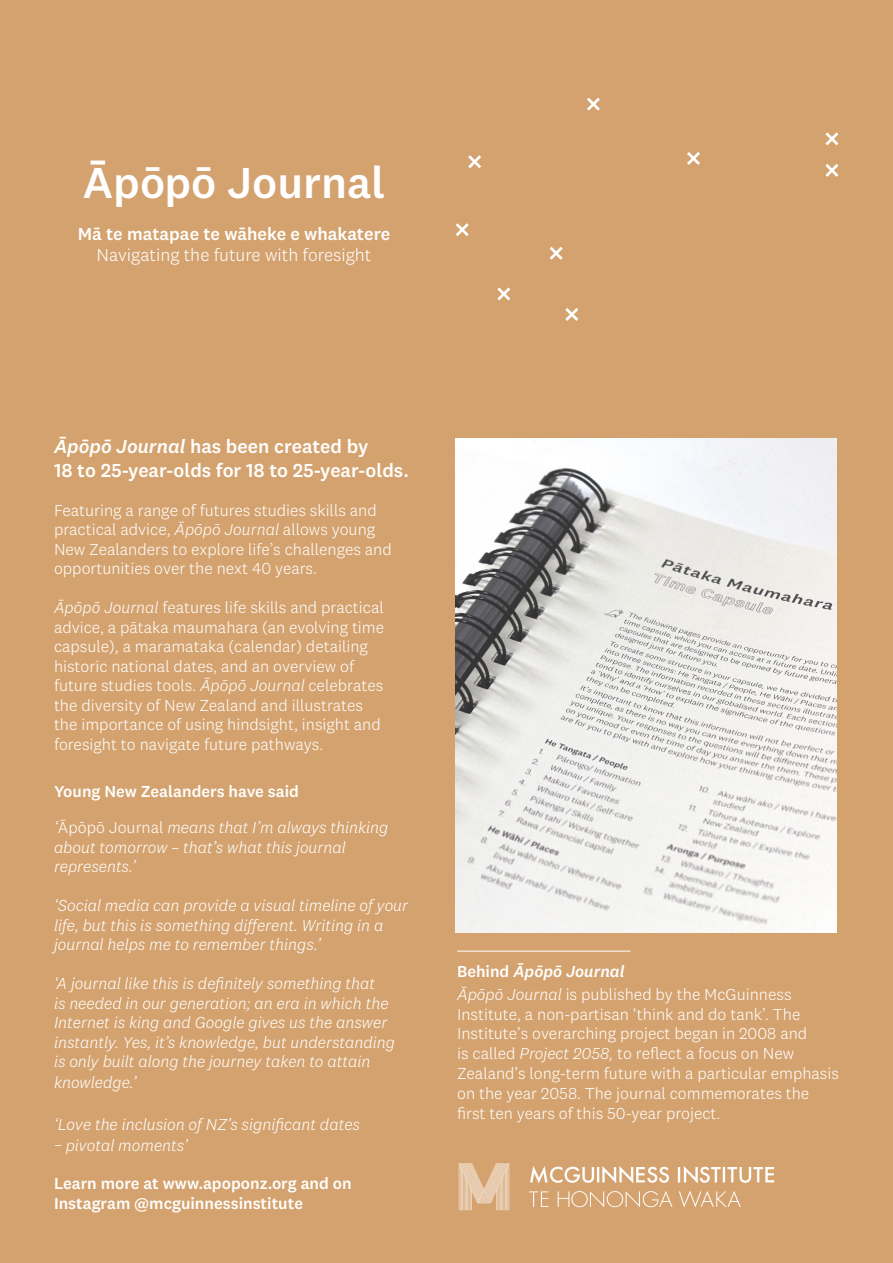
<style>
.page{position:relative;width:893px;height:1263px;background:#d4a26e}
.page>*{position:absolute;margin:0;border:0;box-sizing:border-box;transform-origin:0 0}
.t1{font:500 45px "National 2";color:#fff}
.t2{font:500 19.5px/23.4px "National 2";color:#fff}
.t3{font:300 18px "National 2";color:#fff}
.t4{font:500 18px "National 2";color:#fff}
.t5{font:300 16.5px/19.5px "National 2";color:#fff}
.t6{font:italic 300 16.5px/19.5px "National 2";color:#fff}
.t7{font:500 16.5px/19.5px "National 2";color:#fff}
.t8{font:italic 500 16.5px "National 2";color:#fff}
.s1{font-style:italic}
.s2{font-style:normal}
</style>
<div class="page">
<hr style="left:457px;top:951px;width:173px;height:1px;background:#fff">
<img style="left:455px;top:438px;width:382px;height:494px">
<svg style="left:587px;top:97px;width:13px;height:14px"></svg>
<svg style="left:468px;top:155px;width:13px;height:13px"></svg>
<svg style="left:455px;top:223px;width:14px;height:13px"></svg>
<svg style="left:549px;top:247px;width:14px;height:13px"></svg>
<svg style="left:497px;top:287px;width:14px;height:14px"></svg>
<svg style="left:565px;top:308px;width:14px;height:13px"></svg>
<svg style="left:825px;top:132px;width:14px;height:14px"></svg>
<svg style="left:825px;top:164px;width:14px;height:13px"></svg>
<svg style="left:687px;top:152px;width:13px;height:13px"></svg>
<img style="left:458px;top:1163px;width:317px;height:48px">
<p class="t1" style="left:83px;top:155px;width:304px">Āpōpō Journal</p>
<p class="t4" style="left:78px;top:223px;width:314px">Mā te matapae te wāheke e whakatere</p>
<p class="t3" style="left:96px;top:245px;width:276px">Navigating the future with foresight</p>
<p class="t2" style="left:54px;top:435px;width:356px"><span class="s1">Āpōpō Journal</span> has been created by<br>18 to 25-year-olds for 18 to 25-year-olds.</p>
<p class="t5" style="left:54px;top:500px;width:339px">Featuring a range of futures studies skills and practical advice, <span class="s1">Āpōpō Journal</span> allows young New Zealanders to explore life’s challenges and opportunities over the next 40 years.</p>
<p class="t5" style="left:54px;top:598px;width:332px"><span class="s1">Āpōpō Journal</span> features life skills and practical advice, a pātaka maumahara (an evolving time capsule), a maramataka (calendar) detailing historic national dates, and an overview of future studies tools. <span class="s1">Āpōpō Journal</span> celebrates the diversity of New Zealand and illustrates the importance of using hindsight, insight and foresight to navigate future pathways.</p>
<p class="t7" style="left:54px;top:782px;width:246px">Young New Zealanders have said</p>
<p class="t6" style="left:54px;top:818px;width:336px">‘<span class="s2">Āpōpō Journal</span> means that I’m always thinking about tomorrow – that’s what this journal represents.’</p>
<p class="t6" style="left:54px;top:896px;width:356px">‘Social media can provide a visual timeline of your life, but this is something different. Writing in a journal helps me to remember things.’</p>
<p class="t6" style="left:54px;top:974px;width:343px">‘A journal like this is definitely something that<br>is needed in our generation; an era in which the Internet is king and Google gives us the answer instantly. Yes, it’s knowledge, but understanding is only built along the journey taken to attain</p>
<p class="t6" style="left:54px;top:1073px;width:84px">knowledge.’</p>
<p class="t6" style="left:54px;top:1115px;width:308px">‘Love the inclusion of NZ’s significant dates</p>
<p class="t6" style="left:54px;top:1136px;width:136px">– pivotal moments’</p>
<p class="t7" style="left:54px;top:1173px;width:299px">Learn more at www.apoponz.org and on<br>Instagram @mcguinnessinstitute</p>
<p class="t8" style="left:457px;top:962px;width:169px"><span class="s2">Behind</span> Āpōpō Journal</p>
<p class="t5" style="left:457px;top:984px;width:383px"><span class="s1">Āpōpō Journal</span> is published by the McGuinness Institute, a non-partisan ‘think and do tank’. The Institute’s overarching project began in 2008 and<br>is called <span class="s1">Project 2058,</span> to reflect a focus on New Zealand’s long-term future with a particular emphasis on the year 2058. The journal commemorates the first ten years of this 50-year project.</p>
</div>
